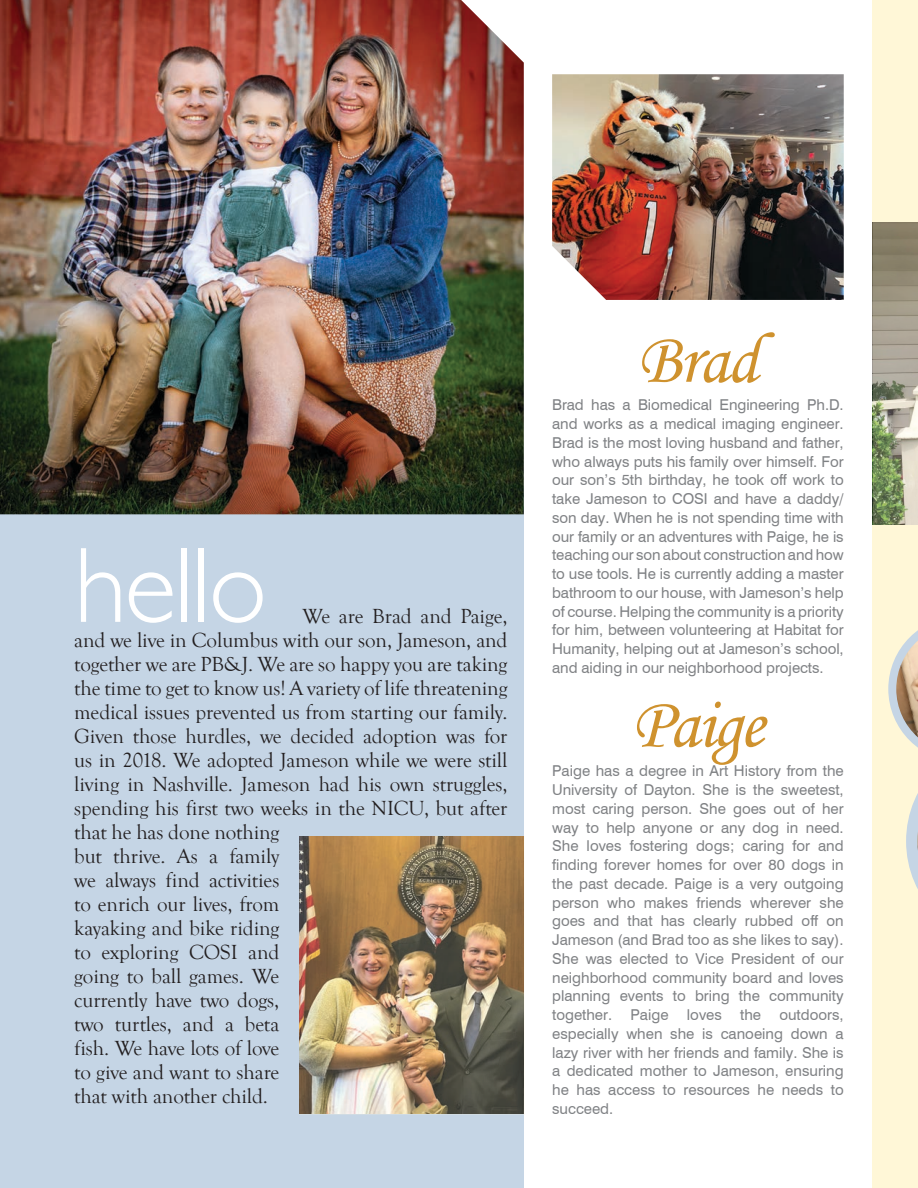
<style>
.page{position:relative;width:918px;height:1188px;background:#fff}
.page>*{position:absolute;margin:0;border:0;box-sizing:border-box;transform-origin:0 0}
.body{font:300 108px "Gill Sans";letter-spacing:-.025em;color:#fff}
.sans{font:72px "Monotype Corsiva";letter-spacing:-.025em;color:#cf922e}
.body-2{font:21px/24px "Goudy Old Style T";letter-spacing:-.005em;color:#231f20}
.sans-2{font:15px/18.8px "Swiss 721 BT";color:#808285;text-align:justify}
</style>
<div class="page">
<div style="left:873px;top:0;width:45px;height:1188px;background:#fff7d7"></div>
<div style="left:0;top:486px;width:524px;height:702px;background:#c5d5e5"></div>
<img style="left:552px;top:74px;width:292px;height:226px">
<img style="left:0;top:0;width:524px;height:514px">
<svg style="left:888px;top:630px;width:30px;height:259px"></svg>
<img style="left:300px;top:836px;width:224px;height:279px">
<svg style="left:873px;top:223px;width:45px;height:302px;background:#9c9c84"></svg>
<p class="body" style="left:74px;top:523px;width:194px">hello</p>
<p class="body-2" style="left:74px;top:605px;width:435px;text-indent:228px">We are Brad and Paige, and we live in Columbus with our son, Jameson, and together we are PB&amp;J. We are so happy you are taking the time to get to know us! A variety of life threatening medical issues prevented us from starting our family.<br>Given those hurdles, we decided adoption was for us in 2018. We adopted Jameson while we were still living in Nashville. Jameson had his own struggles, spending his first two weeks in the NICU, but after that he has done nothing<br>but thrive. As a family<br>we always find activities<br>to enrich our lives, from<br>kayaking and bike riding<br>to exploring COSI and<br>going to ball games. We<br>currently have two dogs,<br>two turtles, and a beta<br>fish. We have lots of love<br>to give and want to share<br>that with another child.</p>
<p class="sans" style="left:637px;top:316px;width:123px">Brad</p>
<p class="sans-2" style="left:552px;top:395px;width:293px">Brad has a Biomedical Engineering Ph.D. and works as a medical imaging engineer.<br>Brad is the most loving husband and father, who always puts his family over himself. For our son’s 5th birthday, he took off work to take Jameson to COSI and have a daddy/ son day. When he is not spending time with our family or an adventures with Paige, he is teaching our son about construction and how to use tools. He is currently adding a master bathroom to our house, with Jameson’s help of course. Helping the community is a priority for him, between volunteering at Habitat for Humanity, helping out at Jameson’s school, and aiding in our neighborhood projects.</p>
<p class="sans" style="left:632px;top:681px;width:134px">Paige</p>
<p class="sans-2" style="left:552px;top:761px;width:293px">Paige has a degree in Art History from the University of Dayton. She is the sweetest, most caring person. She goes out of her way to help anyone or any dog in need.<br>She loves fostering dogs; caring for and finding forever homes for over 80 dogs in the past decade. Paige is a very outgoing person who makes friends wherever she goes and that has clearly rubbed off on Jameson (and Brad too as she likes to say).<br>She was elected to Vice President of our neighborhood community board and loves planning events to bring the community together. Paige loves the outdoors, especially when she is canoeing down a lazy river with her friends and family. She is a dedicated mother to Jameson, ensuring he has access to resources he needs to succeed.</p>
</div>
